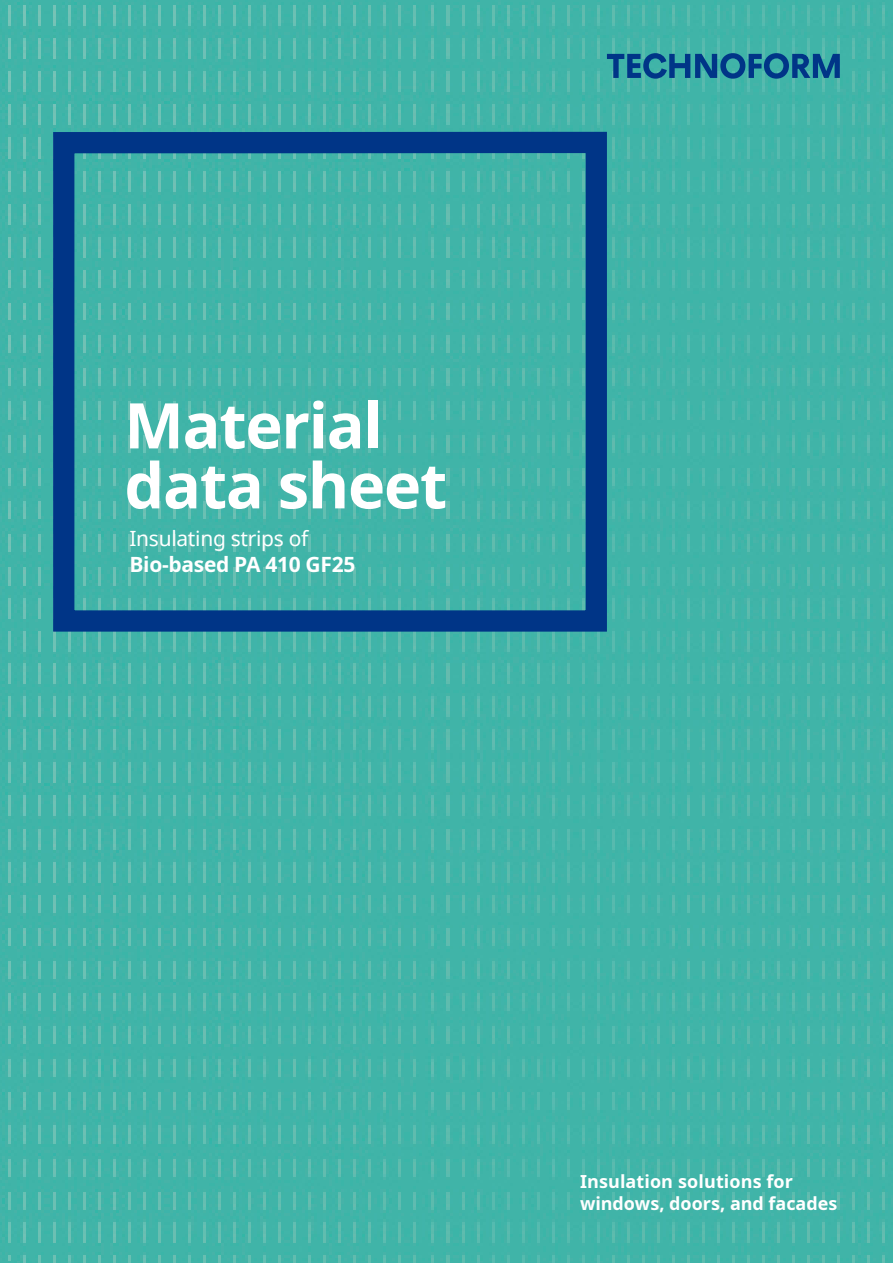
<style>
.page{position:relative;width:893px;height:1263px;background:#fff}
.page>*{position:absolute;margin:0;border:0;box-sizing:border-box;transform-origin:0 0}
.t1{font:700 63px/60px "Noto Sans";letter-spacing:-.02em;color:#fff}
.t2{font:21px "Noto Sans";letter-spacing:-.015em;color:#fff}
.t3{font:700 21px "Noto Sans";letter-spacing:-.015em;color:#fff}
.t4{font:700 18px/21.6px "Noto Sans";letter-spacing:.005em;color:#fff}
</style>
<div class="page">
<img style="left:0;top:0;width:893px;height:1263px">
<svg style="left:607px;top:53px;width:233px;height:26px;background:#207497"></svg>
<svg style="left:43px;top:121px;width:575px;height:521px;background:#3aa2a4"></svg>
<h1 class="t1" style="left:124px;top:397px;width:324px">Material data sheet</h1>
<p class="t2" style="left:130px;top:524px;width:180px">Insulating strips of</p>
<p class="t3" style="left:130px;top:549px;width:227px">Bio-based PA 410 GF25</p>
<p class="t4" style="left:580px;top:1171px;width:259px">Insulation solutions for windows, doors, and facades</p>
</div>
